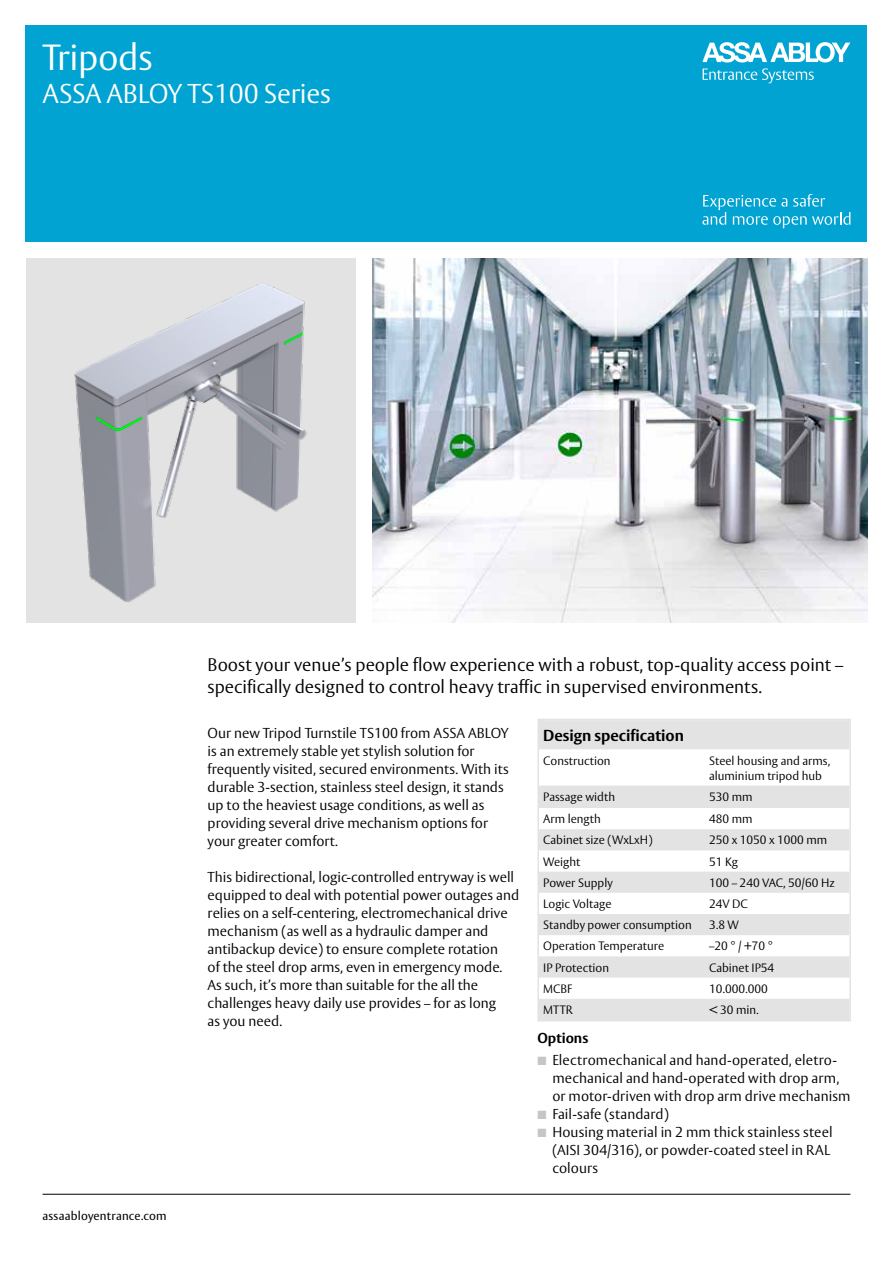
<style>
.page{position:relative;width:893px;height:1263px;background:#fff}
.page>*{position:absolute;margin:0;border:0;box-sizing:border-box;transform-origin:0 0}
.t1{font:300 36px "ASSA Vesta";letter-spacing:-.01em;color:#fff}
.t2{font:300 27px "ASSA Vesta";letter-spacing:-.01em;color:#fff}
.t3{font:300 18px/21.6px "ASSA Vesta";color:#000}
.t4{font:700 15.75px "ASSA Vesta";color:#000}
.t5{font:300 14.25px/18px "ASSA Vesta";color:#000}
.t6{font:700 14.25px "ASSA Vesta";color:#000}
.t7{font:300 12px/15px "ASSA Vesta";color:#000}
.t8{font:12px "ASSA Vesta";letter-spacing:.015em;color:#000}
.s1{color:#c5c6c6}
</style>
<div class="page">
<div style="left:26px;top:26px;width:841px;height:216px;background:#00a3d1"></div>
<svg style="left:702px;top:42px;width:148px;height:41px"></svg>
<svg style="left:702px;top:194px;width:148px;height:34px"></svg>
<hr style="left:43px;top:1194px;width:807px;height:1px;background:#000">
<div style="left:26px;top:259px;width:329px;height:364px;background:#e3e3e3"></div>
<img style="left:372px;top:259px;width:495px;height:364px">
<img style="left:74px;top:283px;width:233px;height:320px">
<svg style="left:540px;top:722px;width:308px;height:296px;fill:#e3e3e3"></svg>
<div style="left:537px;top:719px;width:314px;height:302px;border:2px solid #e3e3e3"></div>
<h1 class="t1" style="left:43px;top:36px;width:112px">Tripods</h1>
<h2 class="t2" style="left:43px;top:77px;width:290px">ASSA ABLOY TS100 Series</h2>
<p class="t8" style="left:43px;top:1209px;width:126px">assaabloyentrance.com</p>
<p class="t3" style="left:207px;top:655px;width:637px">Boost your venue’s people flow experience with a robust, top-quality access point – specifically designed to control heavy traffic in supervised environments.</p>
<p class="t4" style="left:543px;top:726px;width:142px">Design specification</p>
<p class="t7" style="left:543px;top:753px;width:69px">Construction</p>
<p class="t7" style="left:709px;top:753px;width:123px">Steel housing and arms, aluminium tripod hub</p>
<p class="t7" style="left:543px;top:790px;width:73px">Passage width</p>
<p class="t7" style="left:709px;top:790px;width:45px">530 mm</p>
<p class="t7" style="left:543px;top:812px;width:59px">Arm length</p>
<p class="t7" style="left:709px;top:812px;width:45px">480 mm</p>
<p class="t7" style="left:543px;top:833px;width:111px">Cabinet size (WxLxH)</p>
<p class="t7" style="left:709px;top:833px;width:120px">250 x 1050 x 1000 mm</p>
<p class="t7" style="left:543px;top:854px;width:39px">Weight</p>
<p class="t7" style="left:709px;top:854px;width:30px">51 Kg</p>
<p class="t7" style="left:543px;top:876px;width:71px">Power Supply</p>
<p class="t7" style="left:709px;top:876px;width:127px">100 – 240 VAC, 50/60 Hz</p>
<p class="t7" style="left:543px;top:897px;width:70px">Logic Voltage</p>
<p class="t7" style="left:709px;top:897px;width:40px">24V DC</p>
<p class="t7" style="left:543px;top:918px;width:150px">Standby power consumption</p>
<p class="t7" style="left:709px;top:918px;width:31px">3.8 W</p>
<p class="t7" style="left:543px;top:939px;width:122px">Operation Temperature</p>
<p class="t7" style="left:709px;top:939px;width:65px">–20 ° / +70 °</p>
<p class="t7" style="left:543px;top:960px;width:67px">IP Protection</p>
<p class="t7" style="left:709px;top:960px;width:67px">Cabinet IP54</p>
<p class="t7" style="left:543px;top:982px;width:31px">MCBF</p>
<p class="t7" style="left:709px;top:982px;width:60px">10.000.000</p>
<p class="t7" style="left:543px;top:1003px;width:31px">MTTR</p>
<p class="t7" style="left:709px;top:1003px;width:51px">&lt; 30 min.</p>
<p class="t6" style="left:537px;top:1029px;width:52px">Options</p>
<p class="t5" style="left:552px;top:1052px;width:300px;text-indent:-15px"><span class="s1">■</span> Electromechanical and hand-operated, eletro&shy;mechanical and hand-operated with drop arm, or motor-driven with drop arm drive mechanism</p>
<p class="t5" style="left:537px;top:1106px;width:133px"><span class="s1">■</span> Fail-safe (standard)</p>
<p class="t5" style="left:552px;top:1124px;width:282px;text-indent:-15px"><span class="s1">■</span> Housing material in 2 mm thick stainless steel (AISI 304/316), or powder-coated steel in RAL colours</p>
<p class="t5" style="left:208px;top:724px;width:303px">Our new Tripod Turnstile TS100 from ASSA ABLOY is an extremely stable yet stylish solution for frequently visited, secured environments. With its durable 3-section, stainless steel design, it stands up to the heaviest usage conditions, as well as providing several drive mechanism options for your greater comfort.</p>
<p class="t5" style="left:208px;top:868px;width:313px">This bidirectional, logic-controlled entryway is well equipped to deal with potential power outages and relies on a self-centering, electromechanical drive mechanism (as well as a hydraulic damper and antibackup device) to ensure complete rotation<br>of the steel drop arms, even in emergency mode.<br>As such, it’s more than suitable for the all the challenges heavy daily use provides – for as long<br>as you need.</p>
</div>
